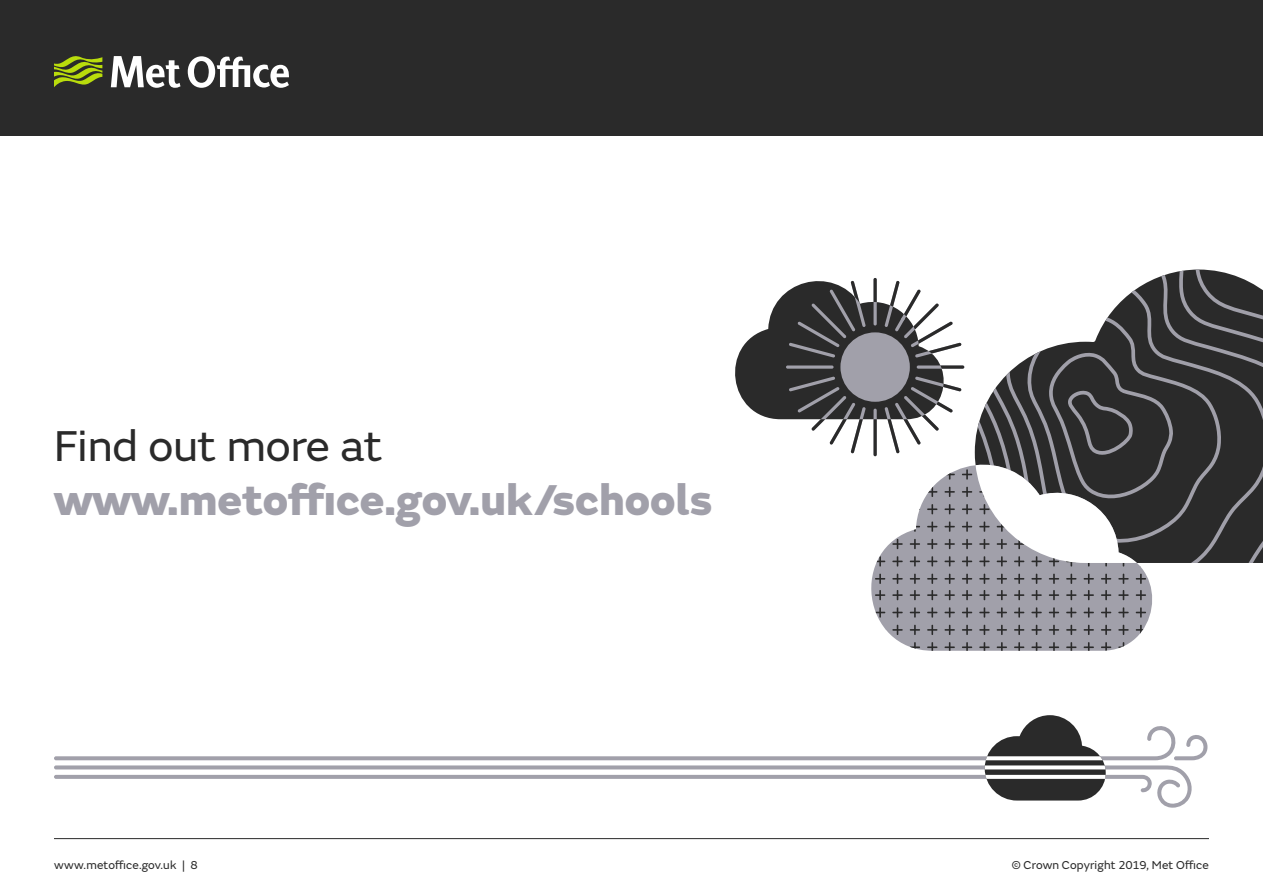
<style>
.page{position:relative;width:1263px;height:893px;background:#fff}
.page>*{position:absolute;margin:0;border:0;box-sizing:border-box;transform-origin:0 0}
.t1{font:800 45px "FS Emeric";color:#a1a0aa}
.t2{font:45px "FS Emeric";color:#2a2a2a}
.t3{font:12px "FS Emeric";letter-spacing:.01em;color:#2a2a2a}
</style>
<div class="page">
<hr style="left:54px;top:838px;width:1155px;height:1px;background:#2a2a2a">
<div style="left:0;top:0;width:1263px;height:135px;background:#2a2a2a"></div>
<svg style="left:111px;top:56px;width:178px;height:32px"></svg>
<svg style="left:54px;top:56px;width:48px;height:31px"></svg>
<svg style="left:1175px;top:270px;width:88px;height:293px;background:#39393a"></svg>
<svg style="left:871px;top:567px;width:281px;height:84px;background:#a6a6af"></svg>
<svg style="left:875px;top:574px;width:10px;height:10px"></svg>
<svg style="left:892px;top:574px;width:11px;height:10px"></svg>
<svg style="left:910px;top:574px;width:10px;height:10px"></svg>
<svg style="left:927px;top:574px;width:10px;height:10px"></svg>
<svg style="left:944px;top:574px;width:11px;height:10px"></svg>
<svg style="left:962px;top:574px;width:10px;height:10px"></svg>
<svg style="left:979px;top:574px;width:10px;height:10px"></svg>
<svg style="left:997px;top:574px;width:10px;height:10px"></svg>
<svg style="left:1014px;top:574px;width:10px;height:10px"></svg>
<svg style="left:1049px;top:574px;width:10px;height:10px"></svg>
<svg style="left:1066px;top:574px;width:10px;height:10px"></svg>
<svg style="left:1083px;top:574px;width:11px;height:10px"></svg>
<svg style="left:1101px;top:574px;width:10px;height:10px"></svg>
<svg style="left:1118px;top:574px;width:11px;height:10px"></svg>
<svg style="left:1136px;top:574px;width:10px;height:10px"></svg>
<svg style="left:1031px;top:574px;width:11px;height:10px"></svg>
<svg style="left:875px;top:590px;width:10px;height:10px"></svg>
<svg style="left:892px;top:590px;width:11px;height:10px"></svg>
<svg style="left:910px;top:590px;width:10px;height:10px"></svg>
<svg style="left:927px;top:590px;width:10px;height:10px"></svg>
<svg style="left:944px;top:590px;width:11px;height:10px"></svg>
<svg style="left:962px;top:590px;width:10px;height:10px"></svg>
<svg style="left:979px;top:590px;width:10px;height:10px"></svg>
<svg style="left:997px;top:590px;width:10px;height:10px"></svg>
<svg style="left:875px;top:607px;width:10px;height:11px"></svg>
<svg style="left:892px;top:607px;width:11px;height:11px"></svg>
<svg style="left:910px;top:607px;width:10px;height:11px"></svg>
<svg style="left:927px;top:607px;width:10px;height:11px"></svg>
<svg style="left:944px;top:607px;width:11px;height:11px"></svg>
<svg style="left:962px;top:607px;width:10px;height:11px"></svg>
<svg style="left:979px;top:607px;width:10px;height:11px"></svg>
<svg style="left:997px;top:607px;width:10px;height:11px"></svg>
<svg style="left:875px;top:625px;width:10px;height:10px"></svg>
<svg style="left:892px;top:625px;width:11px;height:10px"></svg>
<svg style="left:910px;top:625px;width:10px;height:10px"></svg>
<svg style="left:927px;top:625px;width:10px;height:10px"></svg>
<svg style="left:944px;top:625px;width:11px;height:10px"></svg>
<svg style="left:962px;top:625px;width:10px;height:10px"></svg>
<svg style="left:979px;top:625px;width:10px;height:10px"></svg>
<svg style="left:997px;top:625px;width:10px;height:10px"></svg>
<svg style="left:875px;top:642px;width:10px;height:9px"></svg>
<svg style="left:892px;top:642px;width:11px;height:9px"></svg>
<svg style="left:910px;top:642px;width:10px;height:9px"></svg>
<svg style="left:927px;top:642px;width:10px;height:9px"></svg>
<svg style="left:944px;top:642px;width:11px;height:9px"></svg>
<svg style="left:962px;top:642px;width:10px;height:9px"></svg>
<svg style="left:979px;top:642px;width:10px;height:9px"></svg>
<svg style="left:997px;top:642px;width:10px;height:9px"></svg>
<svg style="left:1014px;top:590px;width:10px;height:10px"></svg>
<svg style="left:1049px;top:590px;width:10px;height:10px"></svg>
<svg style="left:1066px;top:590px;width:10px;height:10px"></svg>
<svg style="left:1083px;top:590px;width:11px;height:10px"></svg>
<svg style="left:1101px;top:590px;width:10px;height:10px"></svg>
<svg style="left:1118px;top:590px;width:11px;height:10px"></svg>
<svg style="left:1136px;top:590px;width:10px;height:10px"></svg>
<svg style="left:1031px;top:590px;width:11px;height:10px"></svg>
<svg style="left:1014px;top:607px;width:10px;height:11px"></svg>
<svg style="left:1049px;top:607px;width:10px;height:11px"></svg>
<svg style="left:1066px;top:607px;width:10px;height:11px"></svg>
<svg style="left:1083px;top:607px;width:11px;height:11px"></svg>
<svg style="left:1101px;top:607px;width:10px;height:11px"></svg>
<svg style="left:1118px;top:607px;width:11px;height:11px"></svg>
<svg style="left:1136px;top:607px;width:10px;height:11px"></svg>
<svg style="left:1031px;top:607px;width:11px;height:11px"></svg>
<svg style="left:1014px;top:625px;width:10px;height:10px"></svg>
<svg style="left:1049px;top:625px;width:10px;height:10px"></svg>
<svg style="left:1066px;top:625px;width:10px;height:10px"></svg>
<svg style="left:1083px;top:625px;width:11px;height:10px"></svg>
<svg style="left:1101px;top:625px;width:10px;height:10px"></svg>
<svg style="left:1118px;top:625px;width:11px;height:10px"></svg>
<svg style="left:1136px;top:625px;width:10px;height:10px"></svg>
<svg style="left:1031px;top:625px;width:11px;height:10px"></svg>
<svg style="left:1014px;top:642px;width:10px;height:9px"></svg>
<svg style="left:1049px;top:642px;width:10px;height:9px"></svg>
<svg style="left:1066px;top:642px;width:10px;height:9px"></svg>
<svg style="left:1083px;top:642px;width:11px;height:9px"></svg>
<svg style="left:1101px;top:642px;width:10px;height:9px"></svg>
<svg style="left:1118px;top:642px;width:11px;height:9px"></svg>
<svg style="left:1136px;top:642px;width:10px;height:9px"></svg>
<svg style="left:1031px;top:642px;width:11px;height:9px"></svg>
<svg style="left:735px;top:272px;width:440px;height:295px"></svg>
<svg style="left:1176px;top:735px;width:32px;height:25px"></svg>
<svg style="left:1012px;top:767px;width:180px;height:41px"></svg>
<svg style="left:54px;top:715px;width:1122px;height:85px"></svg>
<h1 class="t2" style="left:54px;top:414px;width:330px">Find out more at</h1>
<h1 class="t1" style="left:54px;top:464px;width:660px">www.metoffice.gov.uk/schools</h1>
<p class="t3" style="left:54px;top:856px;width:145px">www.metoffice.gov.uk | 8</p>
<p class="t3" style="left:1012px;top:856px;width:199px">© Crown Copyright 2019, Met Office</p>
</div>
